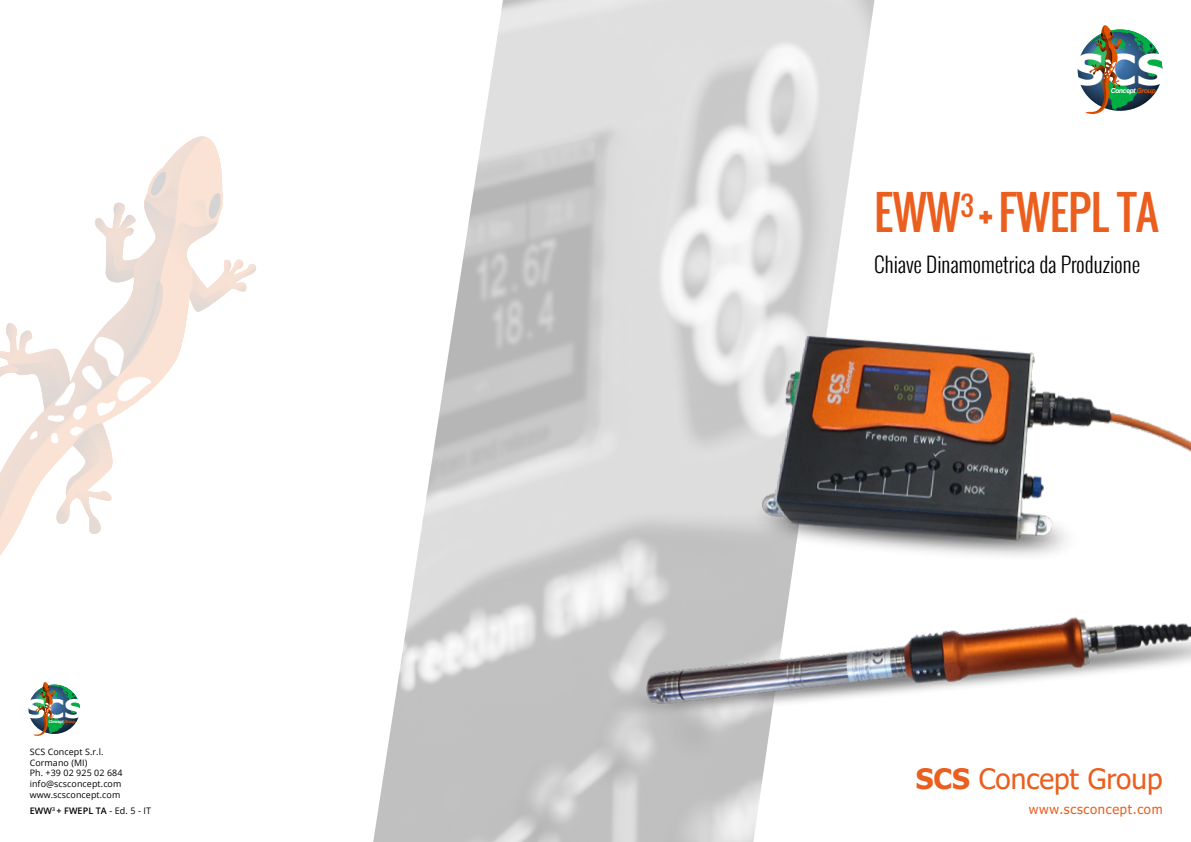
<style>
.page{position:relative;width:1191px;height:842px;background:#fff}
.page>*{position:absolute;margin:0;border:0;box-sizing:border-box;transform-origin:0 0}
.t1{font:45px "Oswald";letter-spacing:-.01em;color:#eb5e1d}
.t2{font:700 42.1px "Tahoma";color:#fff;scale:1.14 1}
.t3{font:28px "Tahoma";color:#eb5e1d}
.t4{font:700 25.5px "Tahoma";color:#fff;scale:1.14 1}
.t5{font:300 21px "Oswald";color:#000}
.t6{font:13px "Tahoma";letter-spacing:.05em;color:#eb5e1d}
.t7{font:600 9px "Open Sans";letter-spacing:.01em;color:#000}
.t8{font:8.9px/10.7px "Open Sans";letter-spacing:.01em;color:#000}
.t9{font:italic 700 6.9px "Arial";letter-spacing:-.06em;color:#fff}
.t10{font:italic 700 4.2px "Arial";letter-spacing:-.06em;color:#fff}
.s1{color:#e45400}
.s2{font-weight:400}
.s3{font-weight:700}
</style>
<div class="page">
<svg style="left:0;top:137px;width:206px;height:418px"></svg>
<svg style="left:0;top:168px;width:257px;height:367px"></svg>
<img style="left:529px;top:224px;width:662px;height:553px">
<img style="left:1077px;top:25px;width:85px;height:89px">
<img style="left:29px;top:682px;width:51px;height:54px">
<h3 class="t4" style="left:26px;top:691px;width:51px">SCS</h3>
<p class="t10" style="left:48px;top:719px;width:29px">Concept <span class="s1">Group</span></p>
<p class="t8" style="left:30px;top:746px;width:94px">SCS Concept S.r.l.<br>Cormano (MI)<br>Ph. +39 02 925 02 684 info@scsconcept.com www.scsconcept.com</p>
<p class="t7" style="left:30px;top:804px;width:123px">EWW<sup>3</sup> + FWEPL TA <span class="s2">- Ed. 5 - IT</span></p>
<h2 class="t2" style="left:1073px;top:40px;width:83px">SCS</h2>
<p class="t9" style="left:1110px;top:86px;width:46px">Concept <span class="s1">Group</span></p>
<h1 class="t1" style="left:874px;top:178px;width:286px">EWW<sup>3</sup> + FWEPL TA</h1>
<h3 class="t5" style="left:874px;top:249px;width:267px">Chiave Dinamometrica da Produzione</h3>
<h3 class="t3" style="left:915px;top:760px;width:248px"><span class="s3">SCS</span> Concept Group</h3>
<h3 class="t6" style="left:1029px;top:800px;width:135px">www.scsconcept.com</h3>
</div>
